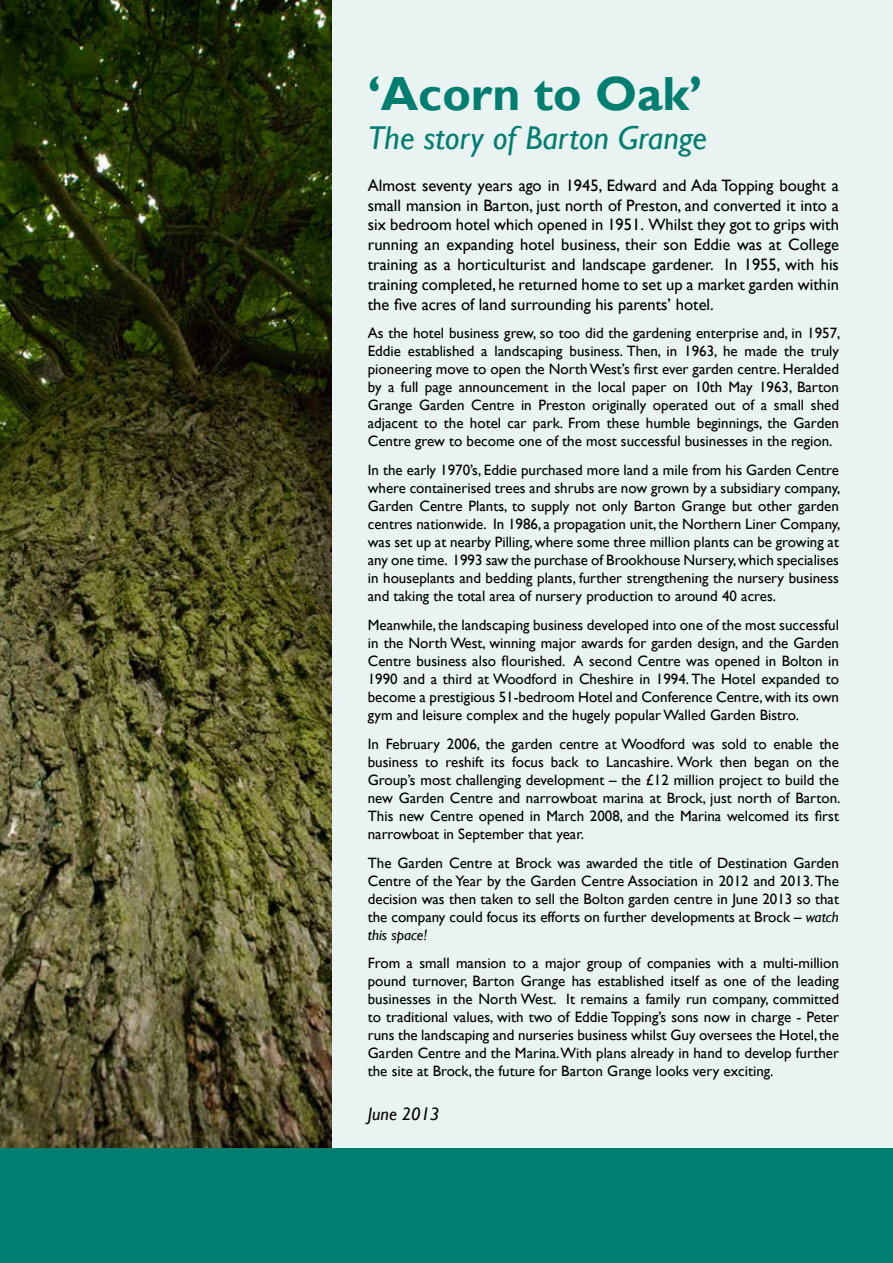
<style>
.page{position:relative;width:893px;height:1263px;background:#fff}
.page>*{position:absolute;margin:0;border:0;box-sizing:border-box;transform-origin:0 0}
.t1{font:700 48px "Gill Sans";color:#007e70}
.t2{font:italic 33px "Gill Sans";color:#007e70}
.t3{font:italic 18px "Gill Sans";color:#000}
.t4{font:16.5px/19.8px "Gill Sans";color:#000;text-align:justify}
.t5{font:15px/18px "Gill Sans";color:#000;text-align:justify}
.s1{font-style:italic}
</style>
<div class="page">
<div style="left:0;top:0;width:893px;height:1169px;background:#e9f3f2"></div>
<img style="left:0;top:0;width:332px;height:1148px">
<div style="left:0;top:1148px;width:893px;height:115px;background:#007e70"></div>
<h1 class="t1" style="left:368px;top:65px;width:336px">‘Acorn to Oak’</h1>
<h2 class="t2" style="left:368px;top:119px;width:341px">The story of Barton Grange</h2>
<p class="t4" style="left:368px;top:176px;width:473px">Almost seventy years ago in 1945, Edward and Ada Topping bought a small mansion in Barton, just north of Preston, and converted it into a six bedroom hotel which opened in 1951. Whilst they got to grips with running an expanding hotel business, their son Eddie was at College training as a horticulturist and landscape gardener. In 1955, with his training completed, he returned home to set up a market garden within the five acres of land surrounding his parents’ hotel.</p>
<p class="t5" style="left:368px;top:325px;width:474px">As the hotel business grew, so too did the gardening enterprise and, in 1957, Eddie established a landscaping business. Then, in 1963, he made the truly pioneering move to open the North West’s first ever garden centre. Heralded by a full page announcement in the local paper on 10th May 1963, Barton Grange Garden Centre in Preston originally operated out of a small shed adjacent to the hotel car park. From these humble beginnings, the Garden Centre grew to become one of the most successful businesses in the region.</p>
<p class="t5" style="left:368px;top:461px;width:474px">In the early 1970’s, Eddie purchased more land a mile from his Garden Centre where containerised trees and shrubs are now grown by a subsidiary company, Garden Centre Plants, to supply not only Barton Grange but other garden centres nationwide. In 1986, a propagation unit, the Northern Liner Company, was set up at nearby Pilling, where some three million plants can be growing at any one time. 1993 saw the purchase of Brookhouse Nursery, which specialises in houseplants and bedding plants, further strengthening the nursery business and taking the total area of nursery production to around 40 acres.</p>
<p class="t5" style="left:368px;top:616px;width:473px">Meanwhile, the landscaping business developed into one of the most successful in the North West, winning major awards for garden design, and the Garden Centre business also flourished. A second Centre was opened in Bolton in 1990 and a third at Woodford in Cheshire in 1994. The Hotel expanded to become a prestigious 51-bedroom Hotel and Conference Centre, with its own gym and leisure complex and the hugely popular Walled Garden Bistro.</p>
<p class="t5" style="left:368px;top:735px;width:474px">In February 2006, the garden centre at Woodford was sold to enable the business to reshift its focus back to Lancashire. Work then began on the Group’s most challenging development – the £12 million project to build the new Garden Centre and narrowboat marina at Brock, just north of Barton.<br>This new Centre opened in March 2008, and the Marina welcomed its first narrowboat in September that year.</p>
<p class="t5" style="left:368px;top:854px;width:473px">The Garden Centre at Brock was awarded the title of Destination Garden Centre of the Year by the Garden Centre Association in 2012 and 2013. The decision was then taken to sell the Bolton garden centre in June 2013 so that the company could focus its efforts on further developments at Brock – <span class="s1">watch this space!</span></p>
<p class="t5" style="left:368px;top:955px;width:473px">From a small mansion to a major group of companies with a multi-million pound turnover, Barton Grange has established itself as one of the leading businesses in the North West. It remains a family run company, committed to traditional values, with two of Eddie Topping’s sons now in charge - Peter runs the landscaping and nurseries business whilst Guy oversees the Hotel, the Garden Centre and the Marina. With plans already in hand to develop further the site at Brock, the future for Barton Grange looks very exciting.</p>
<p class="t3" style="left:368px;top:1103px;width:73px">June 2013</p>
</div>
